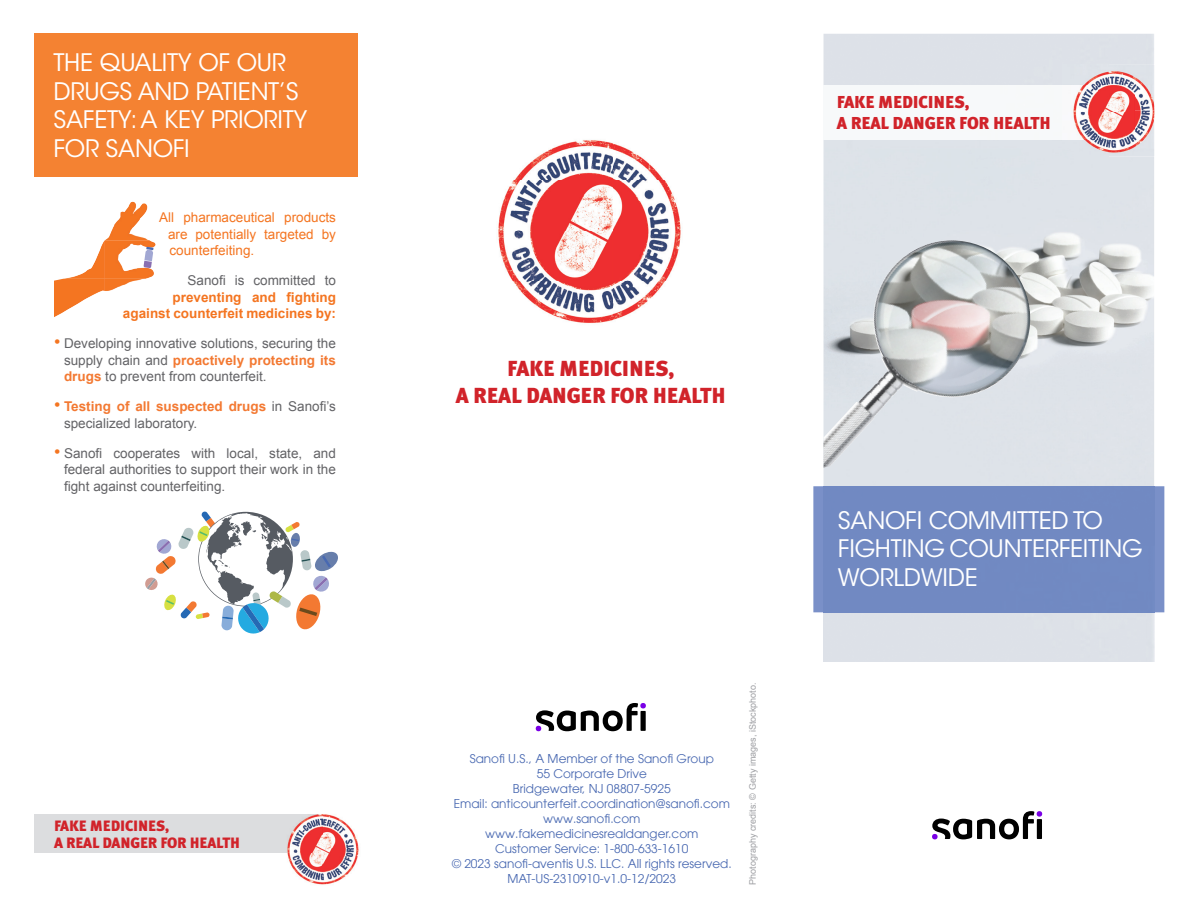
<style>
.page{position:relative;width:1188px;height:918px;background:#fff}
.page>*{position:absolute;margin:0;border:0;box-sizing:border-box;transform-origin:0 0}
.t1{font:24px/28.5px "ITC Avant Garde Std";letter-spacing:-.01em;color:#fff}
.t2{font:900 21.75px/27px "Meta Plus";letter-spacing:-.01em;color:#d1232a;text-align:center}
.t3{font:900 17.25px/21px "Meta Plus";letter-spacing:-.01em;color:#d1232a}
.t4{font:900 15px/16.5px "Meta Plus";letter-spacing:-.01em;color:#d1232a}
.t5{font:13.5px/16.5px "Arial";color:#636366;text-align:justify}
.t6{font:700 13.5px/16.5px "Arial";color:#f47521;text-align:right}
.t7{font:13.5px/16.5px "Arial";color:#f47521;text-align:justify}
.t8{font:12px/15px "Avant Garde";color:#4868b1;text-align:center}
.t9{font:9px "Arial";color:#9e9fa3}
.s1{font-weight:400;color:#636366}
.s2{font-size:18px;color:#f47521}
.s3{font-weight:700;color:#f37932}
</style>
<div class="page">
<div style="left:34px;top:34px;width:324px;height:143px;background:#f48232"></div>
<div style="left:34px;top:815px;width:288px;height:38px;background:#dcdddf"></div>
<img style="left:285px;top:814px;width:74px;height:71px">
<img style="left:285px;top:815px;width:37px;height:38px">
<svg style="left:145px;top:511px;width:193px;height:123px"></svg>
<img style="left:498px;top:140px;width:183px;height:183px">
<img style="left:105px;top:202px;width:43px;height:38px">
<img style="left:63px;top:240px;width:92px;height:39px">
<img style="left:54px;top:279px;width:51px;height:38px">
<img style="left:105px;top:279px;width:37px;height:12px">
<svg style="left:144px;top:247px;width:10px;height:21px"></svg>
<img style="left:870px;top:139px;width:284px;height:347px">
<img style="left:824px;top:240px;width:215px;height:228px">
<div style="left:813px;top:486px;width:351px;height:126px;background:#7189c2"></div>
<img style="left:824px;top:85px;width:284px;height:54px">
<img style="left:1108px;top:65px;width:47px;height:92px">
<img style="left:1063px;top:65px;width:46px;height:20px">
<img style="left:1063px;top:139px;width:46px;height:18px">
<svg style="left:536px;top:703px;width:110px;height:28px"></svg>
<svg style="left:932px;top:811px;width:110px;height:28px"></svg>
<p class="t1" style="left:53px;top:49px;width:256px">THE QUALITY OF OUR<br>DRUGS AND PATIENT’S<br>SAFETY: A KEY PRIORITY<br>FOR SANOFI</p>
<p class="t7" style="left:168px;top:209px;width:169px;text-indent:-9px">All pharmaceutical products are potentially targeted by counterfeiting.</p>
<p class="t6" style="left:123px;top:273px;width:215px"><span class="s1">Sanofi is committed to </span>preventing and fighting against counterfeit medicines by:</p>
<p class="t5" style="left:64px;top:335px;width:273px;text-indent:-10px"><span class="s2">•</span> Developing innovative solutions, securing the supply chain and <span class="s3">proactively protecting its drugs</span> to prevent from counterfeit.</p>
<p class="t5" style="left:64px;top:398px;width:273px;text-indent:-10px"><span class="s2">•</span> <span class="s3">Testing of all suspected drugs</span> in Sanofi’s specialized laboratory.</p>
<p class="t5" style="left:64px;top:445px;width:273px;text-indent:-10px"><span class="s2">•</span> Sanofi cooperates with local, state, and federal authorities to support their work in the fight against counterfeiting.</p>
<p class="t4" style="left:54px;top:818px;width:188px">FAKE MEDICINES,<br>A REAL DANGER FOR HEALTH</p>
<p class="t3" style="left:837px;top:91px;width:216px">FAKE MEDICINES,<br>A REAL DANGER FOR HEALTH</p>
<p class="t2" style="left:456px;top:355px;width:271px">FAKE MEDICINES,<br>A REAL DANGER FOR HEALTH</p>
<p class="t8" style="left:470px;top:752px;width:246px">Sanofi U.S., A Member of the Sanofi Group</p>
<p class="t8" style="left:537px;top:767px;width:112px">55 Corporate Drive</p>
<p class="t8" style="left:513px;top:782px;width:159px">Bridgewater, NJ 08807-5925</p>
<p class="t8" style="left:454px;top:797px;width:278px">Email: anticounterfeit.coordination@sanofi.com</p>
<p class="t8" style="left:543px;top:812px;width:99px">www.sanofi.com</p>
<p class="t8" style="left:485px;top:827px;width:215px">www.fakemedicinesrealdanger.com</p>
<p class="t8" style="left:452px;top:842px;width:281px">Customer Service: 1-800-633-1610<br>© 2023 sanofi-aventis U.S. LLC. All rights reserved.<br>MAT-US-2310910-v1.0-12/2023</p>
<p class="t9" style="left:747px;top:885px;width:203px;rotate:-90deg">Photography credits: © Getty images, iStockphoto.</p>
<p class="t1" style="left:838px;top:506px;width:306px">SANOFI COMMITTED TO<br>FIGHTING COUNTERFEITING<br>WORLDWIDE</p>
</div>
